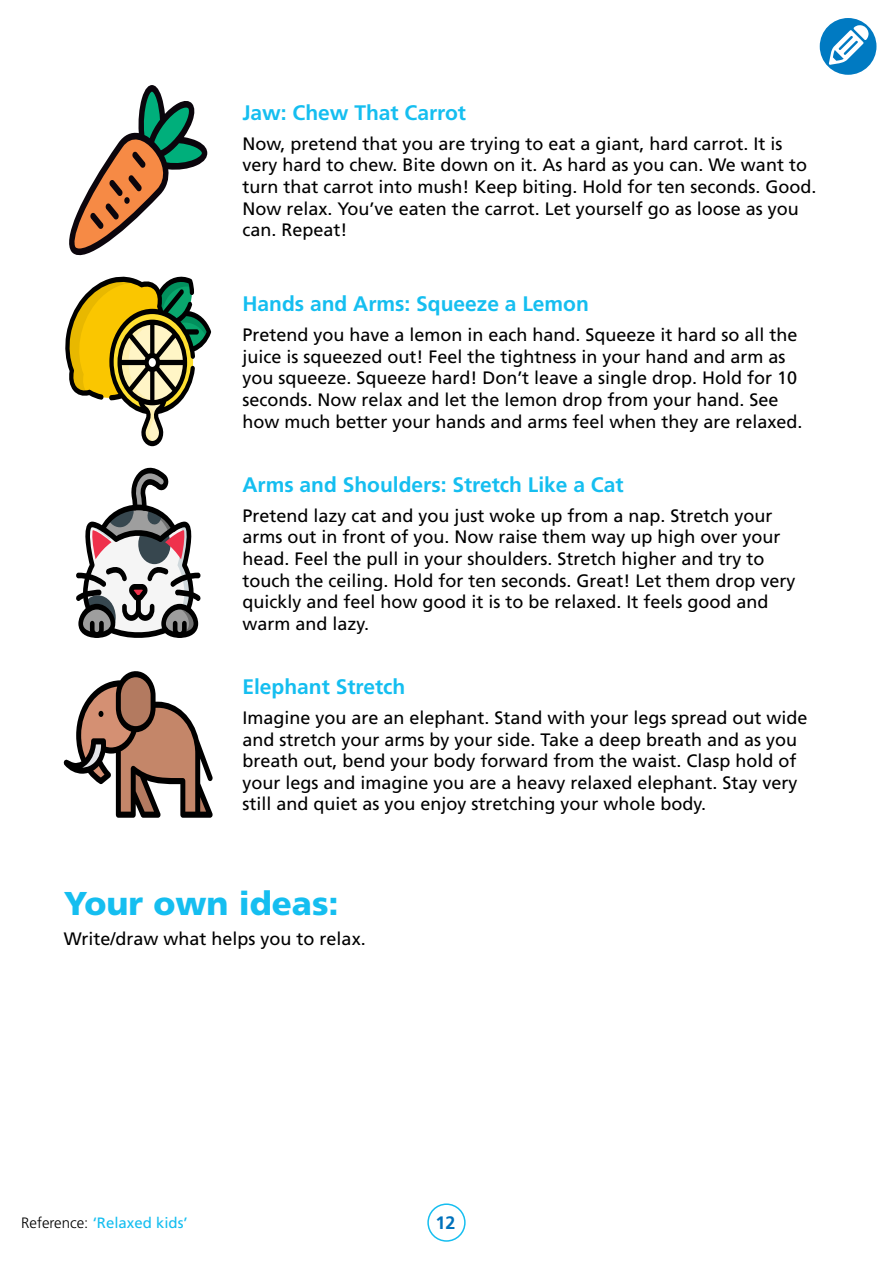
<style>
.page{position:relative;width:893px;height:1263px;background:#fff}
.page>*{position:absolute;margin:0;border:0;box-sizing:border-box;transform-origin:0 0}
.t1{font:900 33px "Frutiger";color:#15bef0}
.t2{font:700 21px "Frutiger";color:#15bef0}
.t3{font:18px/21.6px "Frutiger";color:#000}
.t4{font:700 18px "Frutiger";color:#0072bc}
.t5{font:15px "Frutiger";color:#15bef0}
.s1{font-weight:300;color:#000}
</style>
<div class="page">
<div style="left:820px;top:18px;width:56px;height:57px;background:#007ac2;border-radius:50%"></div>
<svg style="left:829px;top:25px;width:39px;height:40px"></svg>
<div style="left:427px;top:1203px;width:39px;height:39px;border:2px solid #15bef0;border-radius:50%"></div>
<svg style="left:69px;top:85px;width:138px;height:170px"></svg>
<svg style="left:65px;top:276px;width:146px;height:170px"></svg>
<svg style="left:76px;top:468px;width:125px;height:170px"></svg>
<svg style="left:64px;top:671px;width:149px;height:147px"></svg>
<p class="t2" style="left:242px;top:100px;width:225px">Jaw: Chew That Carrot</p>
<p class="t3" style="left:242px;top:133px;width:576px">Now, pretend that you are trying to eat a giant, hard carrot. It is very hard to chew. Bite down on it. As hard as you can. We want to turn that carrot into mush! Keep biting. Hold for ten seconds. Good.<br>Now relax. You’ve eaten the carrot. Let yourself go as loose as you can. Repeat!</p>
<p class="t2" style="left:242px;top:291px;width:348px">Hands and Arms: Squeeze a Lemon</p>
<p class="t3" style="left:242px;top:324px;width:562px">Pretend you have a lemon in each hand. Squeeze it hard so all the juice is squeezed out! Feel the tightness in your hand and arm as you squeeze. Squeeze hard! Don’t leave a single drop. Hold for 10 seconds. Now relax and let the lemon drop from your hand. See how much better your hands and arms feel when they are relaxed.</p>
<p class="t2" style="left:242px;top:472px;width:383px">Arms and Shoulders: Stretch Like a Cat</p>
<p class="t3" style="left:242px;top:505px;width:555px">Pretend lazy cat and you just woke up from a nap. Stretch your arms out in front of you. Now raise them way up high over your head. Feel the pull in your shoulders. Stretch higher and try to touch the ceiling. Hold for ten seconds. Great! Let them drop very quickly and feel how good it is to be relaxed. It feels good and warm and lazy.</p>
<p class="t2" style="left:242px;top:674px;width:165px">Elephant Stretch</p>
<p class="t3" style="left:242px;top:707px;width:567px">Imagine you are an elephant. Stand with your legs spread out wide and stretch your arms by your side. Take a deep breath and as you breath out, bend your body forward from the waist. Clasp hold of your legs and imagine you are a heavy relaxed elephant. Stay very still and quiet as you enjoy stretching your whole body.</p>
<h1 class="t1" style="left:64px;top:883px;width:276px">Your own ideas:</h1>
<p class="t3" style="left:64px;top:928px;width:303px">Write/draw what helps you to relax.</p>
<p class="t5" style="left:21px;top:1214px;width:168px"><span class="s1">Reference:</span> ‘Relaxed kids’</p>
<p class="t4" style="left:435px;top:1212px;width:22px">12</p>
</div>
